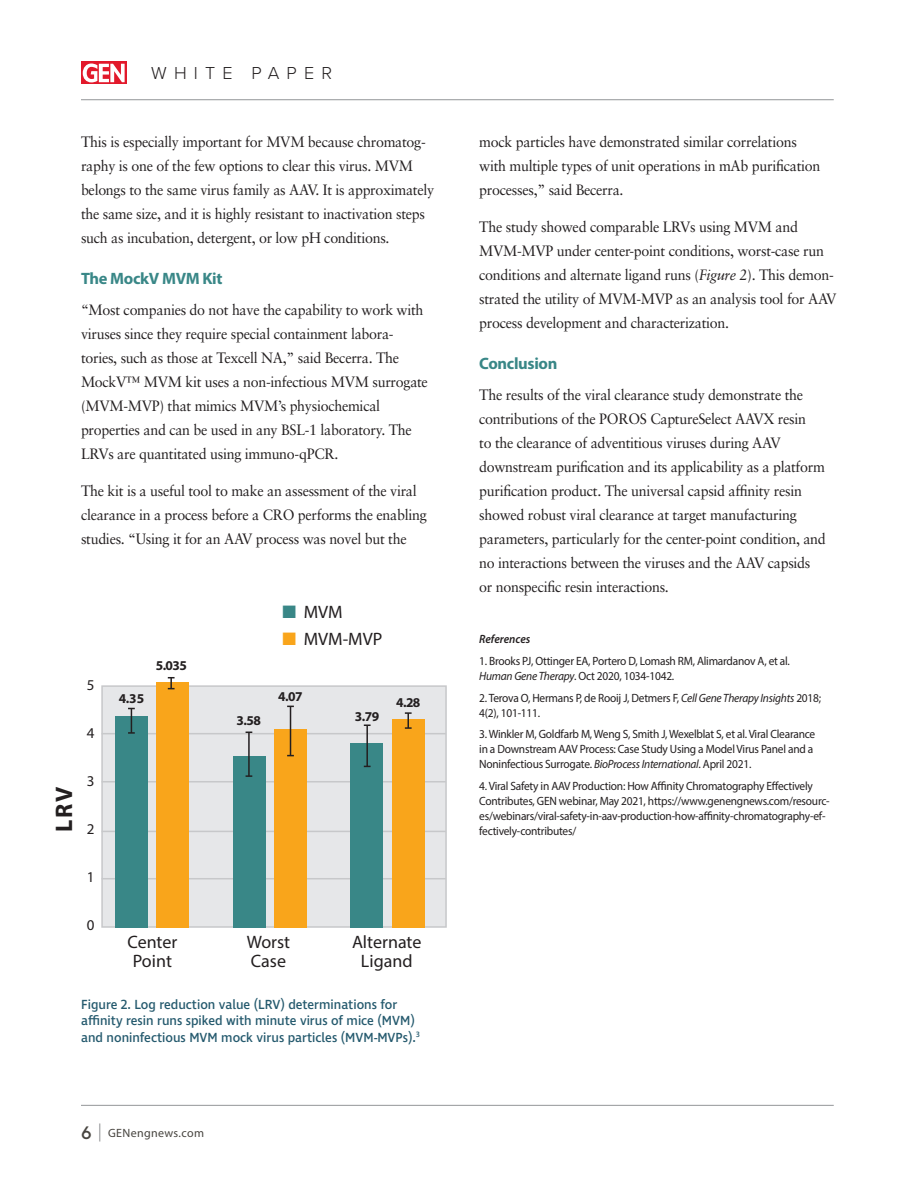
<style>
.page{position:relative;width:918px;height:1188px;background:#fff}
.page>*{position:absolute;margin:0;border:0;box-sizing:border-box;transform-origin:0 0}
.t1{font:700 24px "Myriad Pro";color:#231f20}
.t2{font:18px/19.5px "Myriad Pro";color:#231f20;text-align:center}
.t3{font:300 18px "Proxima Nova";letter-spacing:.4em;color:#231f20}
.t4{font:700 16.5px "Myriad Pro";letter-spacing:-.02em;color:#398787}
.t5{font:15px/24px "Sabon";letter-spacing:-.02em;color:#231f20;scale:.95 1}
.t6{font:15px "Myriad Pro";color:#231f20}
.t7{font:500 13.5px/16.5px "Ingra";color:#255a6e;scale:.95 1}
.t8{font:700 13.5px "Myriad Pro";letter-spacing:-.04em;color:#231f20}
.t9{font:12px/15px "Myriad Pro";letter-spacing:-.02em;color:#231f20;scale:.95 1}
.t10{font:12px "Myriad Pro";letter-spacing:.03em;color:#47443f}
.t11{font:italic 600 12px "Myriad Pro";color:#231f20;scale:.95 1}
.s1{color:#398787}
.s2{color:#f9a51b}
.s3{font-family:"TT Norms Pro";font-weight:500;font-size:18px}
.s4{font-weight:300;font-size:18px;color:#808285}
.s5{font-style:italic}
</style>
<div class="page">
<svg style="left:81px;top:62px;width:46px;height:22px"></svg>
<svg style="left:83px;top:64px;width:42px;height:18px"></svg>
<div style="left:101px;top:685px;width:346px;height:243px;background:#e6e7e9;border:2px solid #c7c8ca"></div>
<hr style="left:102px;top:733px;width:344px;height:1px;background:#c7c8ca">
<hr style="left:102px;top:781px;width:344px;height:1px;background:#c7c8ca">
<hr style="left:102px;top:831px;width:344px;height:1px;background:#c7c8ca">
<hr style="left:102px;top:878px;width:344px;height:1px;background:#c7c8ca">
<div style="left:115px;top:716px;width:33px;height:212px;background:#398787"></div>
<div style="left:157px;top:682px;width:32px;height:246px;background:#f9a51b"></div>
<div style="left:351px;top:743px;width:32px;height:185px;background:#398787"></div>
<div style="left:392px;top:719px;width:32px;height:209px;background:#f9a51b"></div>
<div style="left:274px;top:729px;width:33px;height:199px;background:#f9a51b"></div>
<div style="left:233px;top:756px;width:32px;height:172px;background:#398787"></div>
<svg style="left:128px;top:708px;width:7px;height:26px"></svg>
<hr style="left:248px;top:732px;width:2px;height:44px;background:#231f20">
<hr style="left:290px;top:706px;width:1px;height:50px;background:#231f20">
<hr style="left:366px;top:725px;width:2px;height:41px;background:#231f20">
<svg style="left:364px;top:724px;width:7px;height:2px"></svg>
<svg style="left:405px;top:712px;width:7px;height:17px"></svg>
<svg style="left:168px;top:677px;width:7px;height:12px"></svg>
<hr style="left:81px;top:1105px;width:753px;height:1px;background:#939598">
<hr style="left:81px;top:99px;width:753px;height:1px;background:#939598">
<p class="t3" style="left:151px;top:60px;width:182px">WHITE PAPER</p>
<p class="t5" style="left:81px;top:129px;width:373px">This is especially important for MVM because chromatog&shy;raphy is one of the few options to clear this virus. MVM belongs to the same virus family as AAV. It is approximately the same size, and it is highly resistant to inactivation steps such as incubation, detergent, or low pH conditions.</p>
<p class="t4" style="left:81px;top:268px;width:143px">The MockV MVM Kit</p>
<p class="t5" style="left:81px;top:297px;width:367px">“Most companies do not have the capability to work with viruses since they require special containment labora&shy;tories, such as those at Texcell NA,” said Becerra. The MockV™ MVM kit uses a non-infectious MVM surrogate (MVM-MVP) that mimics MVM’s physiochemical properties and can be used in any BSL-1 laboratory. The LRVs are quantitated using immuno-qPCR.</p>
<p class="t5" style="left:81px;top:479px;width:366px">The kit is a useful tool to make an assessment of the viral clearance in a process before a CRO performs the enabling studies. “Using it for an AAV process was novel but the</p>
<h1 class="t1" style="left:48px;top:832px;width:47px;rotate:-90deg">LRV</h1>
<p class="t6" style="left:87px;top:676px;width:9px">5</p>
<p class="t6" style="left:87px;top:724px;width:9px">4</p>
<p class="t6" style="left:87px;top:772px;width:9px">3</p>
<p class="t6" style="left:87px;top:820px;width:9px">2</p>
<p class="t6" style="left:87px;top:868px;width:9px">1</p>
<p class="t6" style="left:87px;top:916px;width:9px">0</p>
<p class="t8" style="left:119px;top:690px;width:27px">4.35</p>
<p class="t8" style="left:156px;top:657px;width:33px">5.035</p>
<p class="t2" style="left:127px;top:931px;width:51px">Center<br>Point</p>
<p class="t2" style="left:282px;top:602px;width:62px"><span class="s1">■</span> MVM</p>
<p class="t2" style="left:282px;top:629px;width:102px"><span class="s2">■</span> MVM-MVP</p>
<p class="t8" style="left:237px;top:711px;width:26px">3.58</p>
<p class="t8" style="left:278px;top:688px;width:26px">4.07</p>
<p class="t8" style="left:355px;top:708px;width:26px">3.79</p>
<p class="t8" style="left:396px;top:693px;width:26px">4.28</p>
<p class="t2" style="left:247px;top:931px;width:45px;text-align:left">Worst<br>Case</p>
<p class="t2" style="left:352px;top:931px;width:71px">Alternate<br>Ligand</p>
<p class="t7" style="left:81px;top:996px;width:358px">Figure 2. Log reduction value (LRV) determinations for affinity resin runs spiked with minute virus of mice (MVM) and noninfectious MVM mock virus particles (MVM-MVPs).<sup>3</sup></p>
<p class="t10" style="left:81px;top:1126px;width:125px"><span class="s3">6</span> <span class="s4">|</span> GENengnews.com</p>
<p class="t5" style="left:479px;top:129px;width:361px">mock particles have demonstrated similar correlations with multiple types of unit operations in mAb purification processes,” said Becerra.</p>
<p class="t5" style="left:479px;top:215px;width:378px">The study showed comparable LRVs using MVM and MVM-MVP under center-point conditions, worst-case run conditions and alternate ligand runs (<span class="s5">Figure 2</span>). This demon&shy;strated the utility of MVM-MVP as an analysis tool for AAV process development and characterization.</p>
<p class="t4" style="left:479px;top:353px;width:80px">Conclusion</p>
<p class="t5" style="left:479px;top:383px;width:366px">The results of the viral clearance study demonstrate the contributions of the POROS CaptureSelect AAVX resin<br>to the clearance of adventitious viruses during AAV downstream purification and its applicability as a platform purification product. The universal capsid affinity resin showed robust viral clearance at target manufacturing parameters, particularly for the center-point condition, and no interactions between the viruses and the AAV capsids or nonspecific resin interactions.</p>
<p class="t11" style="left:479px;top:631px;width:55px">References</p>
<p class="t9" style="left:479px;top:653px;width:328px">1. Brooks PJ, Ottinger EA, Portero D, Lomash RM, Alimardanov A, et al.<br><span class="s5">Human Gene Therapy</span>. Oct 2020, 1034-1042.</p>
<p class="t9" style="left:479px;top:690px;width:361px">2. Terova O, Hermans P, de Rooij J, Detmers F, <span class="s5">Cell Gene Therapy Insights</span> 2018;<br>4(2), 101-111.</p>
<p class="t9" style="left:479px;top:727px;width:355px">3. Winkler M, Goldfarb M, Weng S, Smith J, Wexelblat S, et al. Viral Clearance in a Downstream AAV Process: Case Study Using a Model Virus Panel and a<br>Noninfectious Surrogate. <span class="s5">BioProcess International</span>. April 2021.</p>
<p class="t9" style="left:479px;top:778px;width:371px">4. Viral Safety in AAV Production: How Affinity Chromatography Effectively Contributes, GEN webinar, May 2021, https://www.genengnews.com/resourc&shy;es/webinars/viral-safety-in-aav-production-how-affinity-chromatography-ef&shy;fectively-contributes/</p>
</div>
